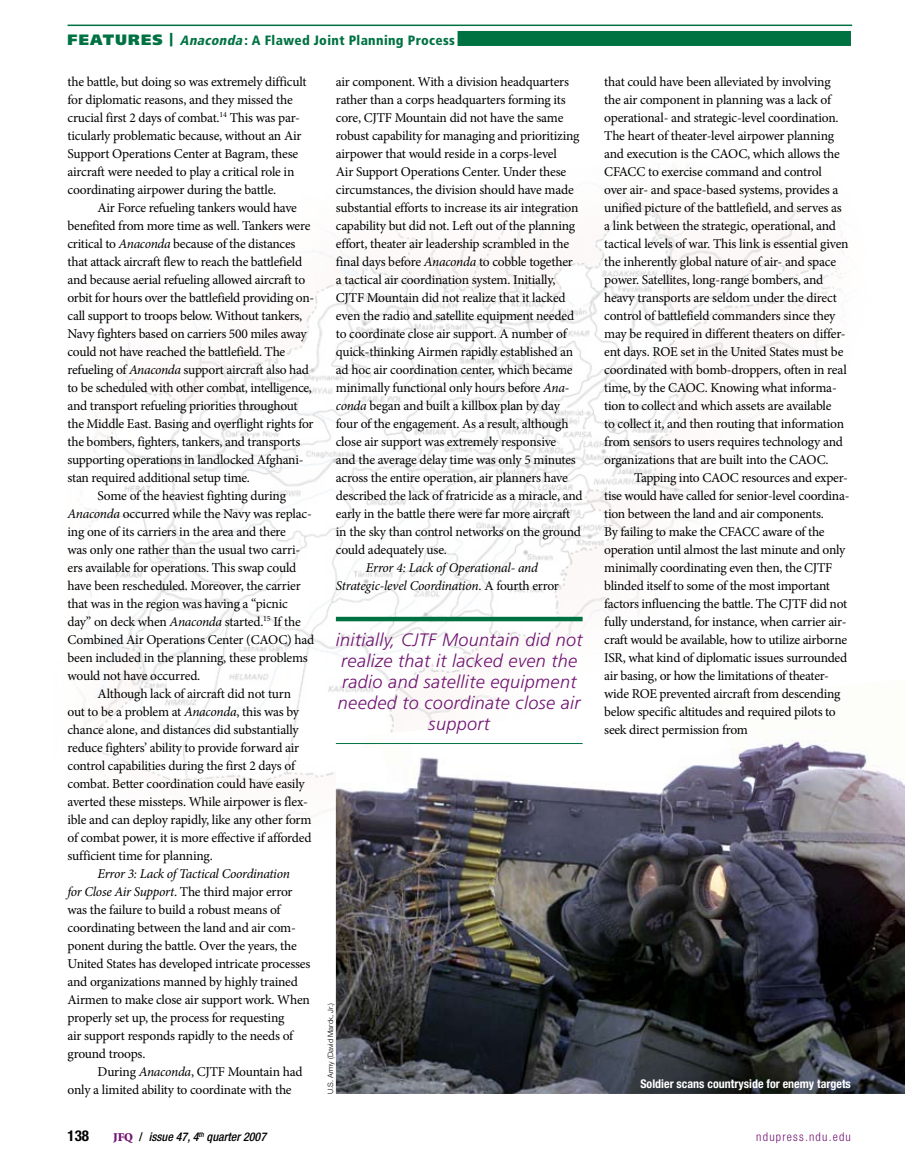
<style>
.page{position:relative;width:905px;height:1175px;background:#fff}
.page>*{position:absolute;margin:0;border:0;box-sizing:border-box;transform-origin:0 0}
.t1{font:italic 300 18px/21px "Frutiger LT Std";letter-spacing:.02em;color:#701471;text-align:center}
.t2{font:700 condensed 15px "Helvetica Neue LT Std";color:#000}
.t3{font:13.5px/18px "Minion Pro";letter-spacing:-.02em;color:#000}
.t4{font:italic 13.5px/18px "Minion Pro";letter-spacing:-.02em;color:#000}
.t5{font:900 condensed 13.5px "Frutiger LT Std";letter-spacing:.025em;color:#007242}
.t6{font:700 condensed 12px "Helvetica Neue LT Std";color:#fff}
.t7{font:italic 500 condensed 12px "Helvetica Neue LT Std";color:#000}
.t8{font:300 condensed 12px "Helvetica Neue LT Std";letter-spacing:.1em;color:#701471}
.t9{font:300 7.5px "Helvetica Neue LT Std";color:#000}
.s1{font-stretch:normal;font-size:15px}
.s2{font-stretch:normal}
.s3{font-style:italic}
.s4{font-style:normal}
.s5{font-family:"Minion Std";font-weight:900;font-style:normal;font-stretch:normal;color:#701471}
</style>
<div class="page">
<hr style="left:68px;top:25px;width:784px;height:1px;background:#007242">
<div style="left:457px;top:31px;width:393px;height:15px;background:#007242"></div>
<img style="left:82px;top:169px;width:760px;height:716px">
<img style="left:336px;top:679px;width:568px;height:414px">
<hr style="left:336px;top:617px;width:246px;height:4px;background:#007242">
<hr style="left:336px;top:743px;width:246px;height:1px;background:#007242">
<p class="t5" style="left:68px;top:32px;width:389px"><span class="s1">FEATURES</span> <span class="s2">|</span> <span class="s3">Anaconda</span> : A Flawed Joint Planning Process</p>
<p class="t3" style="left:68px;top:72px;width:240px">the battle, but doing so was extremely difficult for diplomatic reasons, and they missed the crucial first 2 days of combat.<sup>14</sup> This was par&shy;ticularly problematic because, without an Air Support Operations Center at Bagram, these aircraft were needed to play a critical role in coordinating airpower during the battle.</p>
<p class="t3" style="left:98px;top:198px;width:201px">Air Force refueling tankers would have</p>
<p class="t3" style="left:68px;top:216px;width:244px">benefited from more time as well. Tankers were</p>
<p class="t3" style="left:68px;top:234px;width:229px">critical to <span class="s3">Anaconda</span> because of the distances</p>
<p class="t3" style="left:68px;top:252px;width:236px">that attack aircraft flew to reach the battlefield</p>
<p class="t3" style="left:68px;top:270px;width:239px">and because aerial refueling allowed aircraft to</p>
<p class="t3" style="left:68px;top:288px;width:248px">orbit for hours over the battlefield providing on-</p>
<p class="t3" style="left:68px;top:306px;width:236px">call support to troops below. Without tankers,</p>
<p class="t3" style="left:68px;top:324px;width:241px">Navy fighters based on carriers 500 miles away</p>
<p class="t3" style="left:68px;top:342px;width:219px">could not have reached the battlefield. The</p>
<p class="t3" style="left:68px;top:360px;width:243px">refueling of <span class="s3">Anaconda</span> support aircraft also had</p>
<p class="t3" style="left:68px;top:378px;width:246px">to be scheduled with other combat, intelligence,</p>
<p class="t3" style="left:68px;top:396px;width:232px">and transport refueling priorities throughout</p>
<p class="t3" style="left:68px;top:414px;width:247px">the Middle East. Basing and overflight rights for</p>
<p class="t3" style="left:68px;top:432px;width:234px">the bombers, fighters, tankers, and transports</p>
<p class="t3" style="left:68px;top:450px;width:237px">supporting operations in landlocked Afghani-</p>
<p class="t3" style="left:68px;top:468px;width:184px">stan required additional setup time.</p>
<p class="t3" style="left:98px;top:486px;width:190px">Some of the heaviest fighting during</p>
<p class="t3" style="left:68px;top:504px;width:246px"><span class="s3">Anaconda</span> occurred while the Navy was replac-</p>
<p class="t3" style="left:68px;top:522px;width:220px">ing one of its carriers in the area and there</p>
<p class="t3" style="left:68px;top:540px;width:234px">was only one rather than the usual two carri-</p>
<p class="t3" style="left:68px;top:558px;width:230px">ers available for operations. This swap could</p>
<p class="t3" style="left:68px;top:576px;width:235px">have been rescheduled. Moreover, the carrier</p>
<p class="t3" style="left:68px;top:594px;width:222px">that was in the region was having a “picnic</p>
<p class="t3" style="left:68px;top:612px;width:235px">day” on deck when <span class="s3">Anaconda</span> started.<sup>15</sup> If the</p>
<p class="t3" style="left:68px;top:630px;width:248px">Combined Air Operations Center (CAOC) had</p>
<p class="t3" style="left:68px;top:648px;width:242px">been included in the planning, these problems</p>
<p class="t3" style="left:68px;top:666px;width:134px">would not have occurred.</p>
<p class="t3" style="left:98px;top:684px;width:195px">Although lack of aircraft did not turn</p>
<p class="t3" style="left:68px;top:702px;width:233px">out to be a problem at <span class="s3">Anaconda</span>, this was by</p>
<p class="t3" style="left:68px;top:720px;width:233px">chance alone, and distances did substantially</p>
<p class="t3" style="left:68px;top:738px;width:233px">reduce fighters’ ability to provide forward air</p>
<p class="t3" style="left:68px;top:756px;width:229px">control capabilities during the first 2 days of</p>
<p class="t3" style="left:68px;top:774px;width:239px">combat. Better coordination could have easily</p>
<p class="t3" style="left:68px;top:792px;width:242px">averted these missteps. While airpower is flex-</p>
<p class="t3" style="left:68px;top:810px;width:245px">ible and can deploy rapidly, like any other form</p>
<p class="t3" style="left:68px;top:828px;width:245px">of combat power, it is more effective if afforded</p>
<p class="t3" style="left:68px;top:846px;width:147px">sufficient time for planning.</p>
<p class="t3" style="left:68px;top:864px;width:244px;text-indent:30px"><span class="s3">Error 3: Lack of Tactical Coordination<br>for Close Air Support</span>. The third major error was the failure to build a robust means of coordinating between the land and air com&shy;ponent during the battle. Over the years, the United States has developed intricate processes and organizations manned by highly trained Airmen to make close air support work. When properly set up, the process for requesting<br>air support responds rapidly to the needs of ground troops.</p>
<p class="t3" style="left:68px;top:1062px;width:236px;text-indent:30px">During <span class="s3">Anaconda</span>, CJTF Mountain had only a limited ability to coordinate with the</p>
<p class="t3" style="left:336px;top:72px;width:248px">air component. With a division headquarters rather than a corps headquarters forming its core, CJTF Mountain did not have the same robust capability for managing and prioritizing airpower that would reside in a corps-level<br>Air Support Operations Center. Under these circumstances, the division should have made substantial efforts to increase its air integration capability but did not. Left out of the planning effort, theater air leadership scrambled in the final days before <span class="s3">Anaconda</span> to cobble together<br>a tactical air coordination system. Initially, CJTF Mountain did not realize that it lacked even the radio and satellite equipment needed to coordinate close air support. A number of quick-thinking Airmen rapidly established an ad hoc air coordination center, which became minimally functional only hours before <span class="s3">Ana&shy;conda</span> began and built a killbox plan by day four of the engagement. As a result, although close air support was extremely responsive<br>and the average delay time was only 5 minutes across the entire operation, air planners have described the lack of fratricide as a miracle, and early in the battle there were far more aircraft in the sky than control networks on the ground could adequately use.</p>
<p class="t4" style="left:336px;top:558px;width:224px;text-indent:30px">Error 4: Lack of Operational- and<br>Strategic-level Coordination<span class="s4">. A fourth error</span></p>
<h1 class="t1" style="left:336px;top:629px;width:248px">initially, CJTF Mountain did not realize that it lacked even the radio and satellite equipment needed to coordinate close air support</h1>
<p class="t9" style="left:326px;top:1094px;width:92px;rotate:-90deg">U.S. Army (David Marck, Jr.)</p>
<p class="t3" style="left:604px;top:72px;width:246px">that could have been alleviated by involving the air component in planning was a lack of operational- and strategic-level coordination.<br>The heart of theater-level airpower planning and execution is the CAOC, which allows the CFACC to exercise command and control<br>over air- and space-based systems, provides a unified picture of the battlefield, and serves as a link between the strategic, operational, and tactical levels of war. This link is essential given the inherently global nature of air- and space power. Satellites, long-range bombers, and heavy transports are seldom under the direct control of battlefield commanders since they may be required in different theaters on differ&shy;ent days. ROE set in the United States must be coordinated with bomb-droppers, often in real time, by the CAOC. Knowing what informa&shy;tion to collect and which assets are available<br>to collect it, and then routing that information from sensors to users requires technology and organizations that are built into the CAOC.</p>
<p class="t3" style="left:604px;top:468px;width:247px;text-indent:30px">Tapping into CAOC resources and exper&shy;tise would have called for senior-level coordina&shy;tion between the land and air components.<br>By failing to make the CFACC aware of the operation until almost the last minute and only minimally coordinating even then, the CJTF blinded itself to some of the most important factors influencing the battle. The CJTF did not fully understand, for instance, when carrier air&shy;craft would be available, how to utilize airborne ISR, what kind of diplomatic issues surrounded air basing, or how the limitations of theater&shy;wide ROE prevented aircraft from descending below specific altitudes and required pilots to seek direct permission from</p>
<p class="t6" style="left:640px;top:1076px;width:212px">Soldier scans countryside for enemy targets</p>
<p class="t2" style="left:68px;top:1126px;width:23px">138</p>
<p class="t7" style="left:113px;top:1129px;width:154px"><span class="s5">JFQ</span> <span class="s4">/</span> issue 47, 4<sup>th</sup> quarter 2007</p>
<p class="t8" style="left:756px;top:1129px;width:96px">ndupress.ndu.edu</p>
</div>
